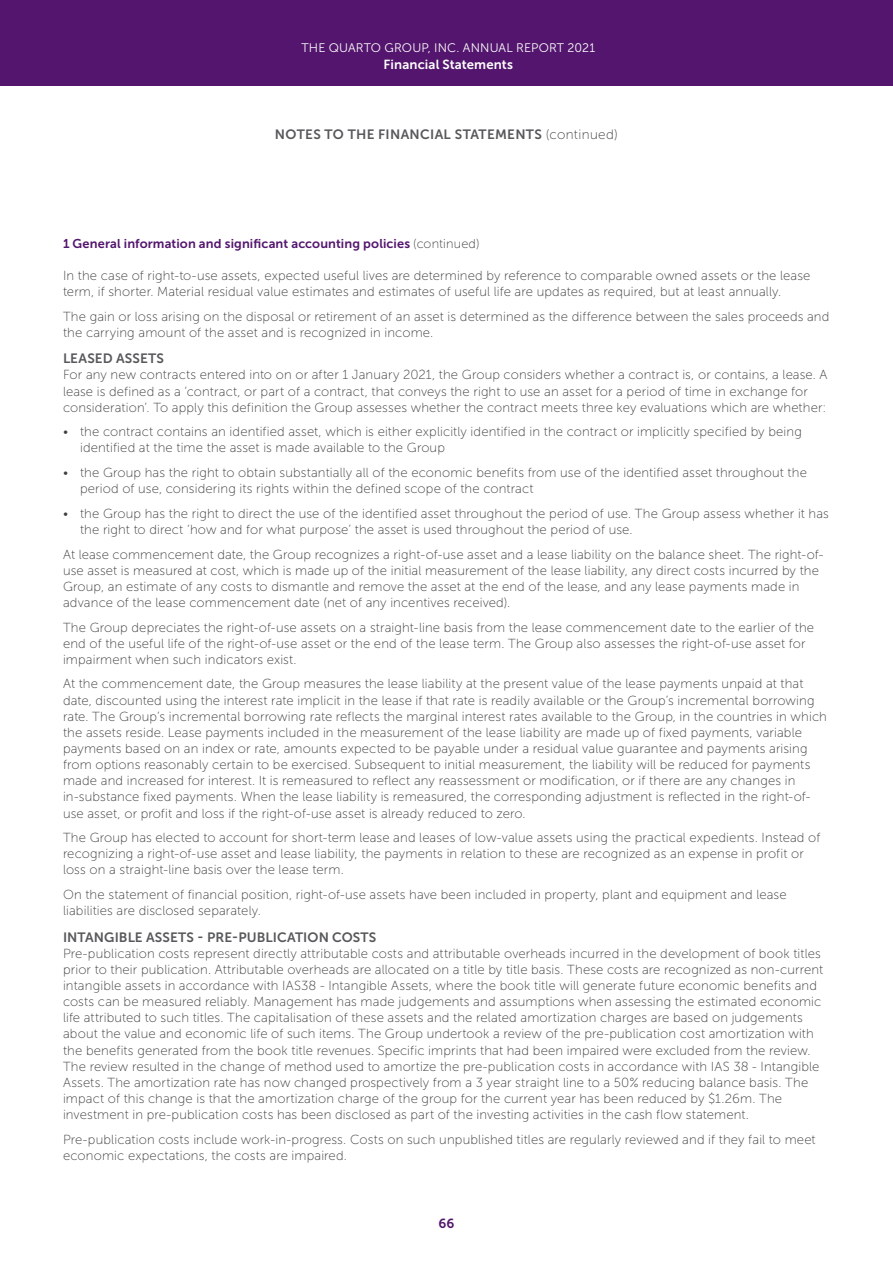
<style>
.page{position:relative;width:893px;height:1263px;background:#fff}
.page>*{position:absolute;margin:0;border:0;box-sizing:border-box;transform-origin:0 0}
.t1{font:13.5px "Museo Sans 700";letter-spacing:.01em;color:#57585a}
.t2{font:13.2px/16.2px "Museo Sans 100";letter-spacing:.01em;color:#3e3e3f}
.t3{font:13.2px "Museo Sans 700";letter-spacing:.01em;color:#fff}
.t4{font:13.2px "Museo Sans 700";color:#53156d}
.t5{font:12.75px "Museo Sans 700";letter-spacing:.01em;color:#53156d}
.t6{font:12.3px "Museo Sans 300";letter-spacing:.01em;color:#fff}
.s1{font-family:"Museo Sans 100";color:#3e3e3f}
</style>
<div class="page">
<div style="left:0;top:0;width:893px;height:86px;background:#53156d"></div>
<p class="t6" style="left:301px;top:41px;width:295px">THE QUARTO GROUP, INC. ANNUAL REPORT 2021</p>
<p class="t3" style="left:384px;top:57px;width:131px">Financial Statements</p>
<p class="t1" style="left:275px;top:127px;width:344px">NOTES TO THE FINANCIAL STATEMENTS <span class="s1">(continued)</span></p>
<p class="t5" style="left:63px;top:237px;width:418px">1 General information and significant accounting policies <span class="s1">(continued)</span></p>
<p class="t2" style="left:63px;top:267px;width:749px">In the case of right-to-use assets, expected useful lives are determined by reference to comparable owned assets or the lease term, if shorter. Material residual value estimates and estimates of useful life are updates as required, but at least annually.</p>
<p class="t2" style="left:63px;top:308px;width:768px">The gain or loss arising on the disposal or retirement of an asset is determined as the difference between the sales proceeds and the carrying amount of the asset and is recognized in income.</p>
<p class="t1" style="left:63px;top:351px;width:103px">LEASED ASSETS</p>
<p class="t2" style="left:63px;top:367px;width:766px">For any new contracts entered into on or after 1 January 2021, the Group considers whether a contract is, or contains, a lease. A lease is defined as a ‘contract, or part of a contract, that conveys the right to use an asset for a period of time in exchange for consideration’. To apply this definition the Group assesses whether the contract meets three key evaluations which are whether:</p>
<p class="t2" style="left:80px;top:424px;width:723px;text-indent:-17px">• the contract contains an identified asset, which is either explicitly identified in the contract or implicitly specified by being identified at the time the asset is made available to the Group</p>
<p class="t2" style="left:80px;top:465px;width:728px;text-indent:-17px">• the Group has the right to obtain substantially all of the economic benefits from use of the identified asset throughout the period of use, considering its rights within the defined scope of the contract</p>
<p class="t2" style="left:80px;top:505px;width:750px;text-indent:-17px">• the Group has the right to direct the use of the identified asset throughout the period of use. The Group assess whether it has the right to direct ‘how and for what purpose’ the asset is used throughout the period of use.</p>
<p class="t2" style="left:63px;top:546px;width:762px">At lease commencement date, the Group recognizes a right-of-use asset and a lease liability on the balance sheet. The right-of&shy;use asset is measured at cost, which is made up of the initial measurement of the lease liability, any direct costs incurred by the Group, an estimate of any costs to dismantle and remove the asset at the end of the lease, and any lease payments made in advance of the lease commencement date (net of any incentives received).</p>
<p class="t2" style="left:63px;top:619px;width:753px">The Group depreciates the right-of-use assets on a straight-line basis from the lease commencement date to the earlier of the end of the useful life of the right-of-use asset or the end of the lease term. The Group also assesses the right-of-use asset for impairment when such indicators exist.</p>
<p class="t2" style="left:63px;top:676px;width:765px">At the commencement date, the Group measures the lease liability at the present value of the lease payments unpaid at that date, discounted using the interest rate implicit in the lease if that rate is readily available or the Group’s incremental borrowing rate. The Group’s incremental borrowing rate reflects the marginal interest rates available to the Group, in the countries in which the assets reside. Lease payments included in the measurement of the lease liability are made up of fixed payments, variable payments based on an index or rate, amounts expected to be payable under a residual value guarantee and payments arising from options reasonably certain to be exercised. Subsequent to initial measurement, the liability will be reduced for payments made and increased for interest. It is remeasured to reflect any reassessment or modification, or if there are any changes in in-substance fixed payments. When the lease liability is remeasured, the corresponding adjustment is reflected in the right-of&shy;use asset, or profit and loss if the right-of-use asset is already reduced to zero.</p>
<p class="t2" style="left:63px;top:830px;width:759px">The Group has elected to account for short-term lease and leases of low-value assets using the practical expedients. Instead of recognizing a right-of-use asset and lease liability, the payments in relation to these are recognized as an expense in profit or loss on a straight-line basis over the lease term.</p>
<p class="t2" style="left:63px;top:886px;width:725px">On the statement of financial position, right-of-use assets have been included in property, plant and equipment and lease liabilities are disclosed separately.</p>
<p class="t1" style="left:63px;top:929px;width:315px">INTANGIBLE ASSETS - PRE-PUBLICATION COSTS</p>
<p class="t2" style="left:63px;top:945px;width:762px">Pre-publication costs represent directly attributable costs and attributable overheads incurred in the development of book titles prior to their publication. Attributable overheads are allocated on a title by title basis. These costs are recognized as non-current intangible assets in accordance with IAS38 - Intangible Assets, where the book title will generate future economic benefits and costs can be measured reliably. Management has made judgements and assumptions when assessing the estimated economic life attributed to such titles. The capitalisation of these assets and the related amortization charges are based on judgements about the value and economic life of such items. The Group undertook a review of the pre-publication cost amortization with the benefits generated from the book title revenues. Specific imprints that had been impaired were excluded from the review.<br>The review resulted in the change of method used to amortize the pre-publication costs in accordance with IAS 38 - Intangible Assets. The amortization rate has now changed prospectively from a 3 year straight line to a 50% reducing balance basis. The impact of this change is that the amortization charge of the group for the current year has been reduced by $1.26m. The investment in pre-publication costs has been disclosed as part of the investing activities in the cash flow statement.</p>
<p class="t2" style="left:63px;top:1131px;width:754px">Pre-publication costs include work-in-progress. Costs on such unpublished titles are regularly reviewed and if they fail to meet economic expectations, the costs are impaired.</p>
<p class="t4" style="left:438px;top:1216px;width:17px">66</p>
</div>
